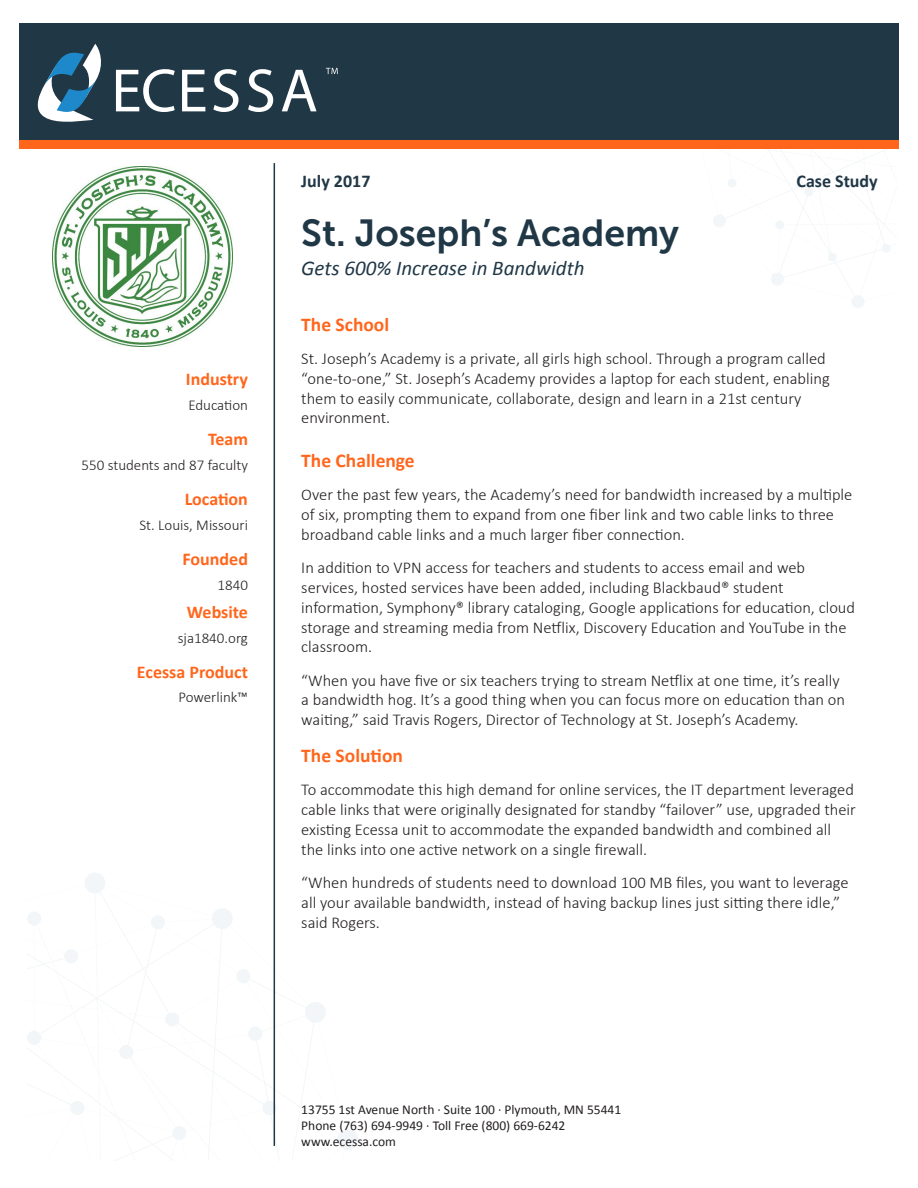
<style>
.page{position:relative;width:918px;height:1188px;background:#fff}
.page>*{position:absolute;margin:0;border:0;box-sizing:border-box;transform-origin:0 0}
.t1{font:37.5px "Museo Sans 700";color:#203746}
.t2{font:italic 21px "Calibri";color:#203746}
.Headline_Orange{font:700 19.5px "Calibri";color:#ff661c}
.t3{font:700 18px "Calibri";color:#ff661c}
.t4{font:700 18px "Calibri";color:#203746}
.t5{font:300 16.5px/19.8px "Calibri";color:#231f20}
.t6{font:300 15px "Calibri";color:#231f20}
.t7{font:13.5px/16.2px "Calibri";color:#231f20}
</style>
<div class="page">
<div style="left:851px;top:295px;width:14px;height:13px;background:#f2f6f8;border-radius:50%"></div>
<svg style="left:696px;top:148px;width:201px;height:152px"></svg>
<div style="left:860px;top:179px;width:9px;height:9px;background:#f2f6f8;border-radius:50%"></div>
<div style="left:804px;top:188px;width:9px;height:8px;background:#f2f6f8;border-radius:50%"></div>
<div style="left:728px;top:179px;width:8px;height:9px;background:#f2f6f8;border-radius:50%"></div>
<div style="left:775px;top:220px;width:9px;height:9px;background:#f2f6f8;border-radius:50%"></div>
<div style="left:828px;top:253px;width:9px;height:9px;background:#f2f6f8;border-radius:50%"></div>
<div style="left:882px;top:244px;width:9px;height:9px;background:#f2f6f8;border-radius:50%"></div>
<svg style="left:28px;top:882px;width:311px;height:279px"></svg>
<div style="left:84px;top:873px;width:21px;height:20px;background:#f2f6f8;border-radius:50%"></div>
<div style="left:212px;top:908px;width:21px;height:21px;background:#f2f6f8;border-radius:50%"></div>
<div style="left:305px;top:1002px;width:21px;height:21px;background:#f2f6f8;border-radius:50%"></div>
<div style="left:337px;top:1129px;width:21px;height:21px;background:#f2f6f8;border-radius:50%"></div>
<div style="left:27px;top:911px;width:14px;height:15px;background:#f2f6f8;border-radius:50%"></div>
<div style="left:64px;top:949px;width:14px;height:14px;background:#f2f6f8;border-radius:50%"></div>
<div style="left:151px;top:915px;width:14px;height:15px;background:#f2f6f8;border-radius:50%"></div>
<div style="left:165px;top:1012px;width:14px;height:15px;background:#f2f6f8;border-radius:50%"></div>
<div style="left:119px;top:1045px;width:14px;height:14px;background:#f2f6f8;border-radius:50%"></div>
<div style="left:27px;top:1031px;width:14px;height:14px;background:#f2f6f8;border-radius:50%"></div>
<div style="left:70px;top:1101px;width:14px;height:14px;background:#f2f6f8;border-radius:50%"></div>
<div style="left:172px;top:1126px;width:14px;height:14px;background:#f2f6f8;border-radius:50%"></div>
<svg style="left:262px;top:1101px;width:15px;height:14px"></svg>
<div style="left:248px;top:1027px;width:14px;height:14px;background:#f2f6f8;border-radius:50%"></div>
<div style="left:236px;top:969px;width:15px;height:14px;background:#f2f6f8;border-radius:50%"></div>
<div style="left:19px;top:23px;width:880px;height:120px;background:#203746"></div>
<svg style="left:38px;top:44px;width:63px;height:78px"></svg>
<svg style="left:116px;top:69px;width:59px;height:43px"></svg>
<svg style="left:182px;top:70px;width:23px;height:41px"></svg>
<svg style="left:213px;top:69px;width:26px;height:43px"></svg>
<svg style="left:248px;top:69px;width:25px;height:43px"></svg>
<svg style="left:282px;top:70px;width:35px;height:41px"></svg>
<svg style="left:326px;top:68px;width:12px;height:6px"></svg>
<hr style="left:274px;top:163px;width:1px;height:983px;background:#203746">
<div style="left:19px;top:140px;width:880px;height:8px;background:#ff661c"></div>
<img style="left:52px;top:166px;width:181px;height:181px">
<p class="t3" style="left:186px;top:368px;width:64px">Industry</p>
<p class="t6" style="left:188px;top:396px;width:61px">Education</p>
<p class="t3" style="left:208px;top:428px;width:41px">Team</p>
<p class="t6" style="left:82px;top:456px;width:168px">550 students and 87 faculty</p>
<p class="t3" style="left:185px;top:487px;width:65px">Location</p>
<p class="t6" style="left:139px;top:515px;width:110px">St. Louis, Missouri</p>
<p class="t3" style="left:183px;top:547px;width:67px">Founded</p>
<p class="t6" style="left:218px;top:575px;width:32px">1840</p>
<p class="t3" style="left:187px;top:600px;width:62px">Website</p>
<p class="t6" style="left:178px;top:628px;width:72px">sja1840.org</p>
<p class="t3" style="left:137px;top:660px;width:113px">Ecessa Product</p>
<p class="t6" style="left:179px;top:688px;width:71px">Powerlink™</p>
<p class="t4" style="left:301px;top:170px;width:71px">July 2017</p>
<p class="t4" style="left:796px;top:170px;width:83px">Case Study</p>
<p class="t1" style="left:301px;top:212px;width:379px">St. Joseph’s Academy</p>
<p class="t2" style="left:301px;top:253px;width:285px">Gets 600% Increase in Bandwidth</p>
<p class="Headline_Orange" style="left:301px;top:312px;width:89px">The School</p>
<p class="t5" style="left:301px;top:348px;width:530px">St. Joseph’s Academy is a private, all girls high school. Through a program called “one-to-one,” St. Joseph’s Academy provides a laptop for each student, enabling them to easily communicate, collaborate, design and learn in a 21st century environment.</p>
<p class="Headline_Orange" style="left:301px;top:448px;width:115px">The Challenge</p>
<p class="t5" style="left:301px;top:484px;width:553px">Over the past few years, the Academy’s need for bandwidth increased by a multiple of six, prompting them to expand from one fiber link and two cable links to three broadband cable links and a much larger fiber connection.</p>
<p class="t5" style="left:301px;top:557px;width:555px">In addition to VPN access for teachers and students to access email and web services, hosted services have been added, including Blackbaud® student information, Symphony® library cataloging, Google applications for education, cloud storage and streaming media from Netflix, Discovery Education and YouTube in the classroom.</p>
<p class="t5" style="left:301px;top:669px;width:545px">“When you have five or six teachers trying to stream Netflix at one time, it’s really a bandwidth hog. It’s a good thing when you can focus more on education than on waiting,” said Travis Rogers, Director of Technology at St. Joseph’s Academy.</p>
<p class="Headline_Orange" style="left:301px;top:743px;width:103px">The Solution</p>
<p class="t5" style="left:301px;top:779px;width:556px">To accommodate this high demand for online services, the IT department leveraged cable links that were originally designated for standby “failover” use, upgraded their existing Ecessa unit to accommodate the expanded bandwidth and combined all the links into one active network on a single firewall.</p>
<p class="t5" style="left:301px;top:872px;width:549px">“When hundreds of students need to download 100 MB files, you want to leverage all your available bandwidth, instead of having backup lines just sitting there idle,” said Rogers.</p>
<p class="t7" style="left:301px;top:1101px;width:322px">13755 1st Avenue North · Suite 100 · Plymouth, MN 55441<br>Phone (763) 694-9949 · Toll Free (800) 669-6242</p>
<p class="t7" style="left:301px;top:1133px;width:96px">www.ecessa.com</p>
</div>
